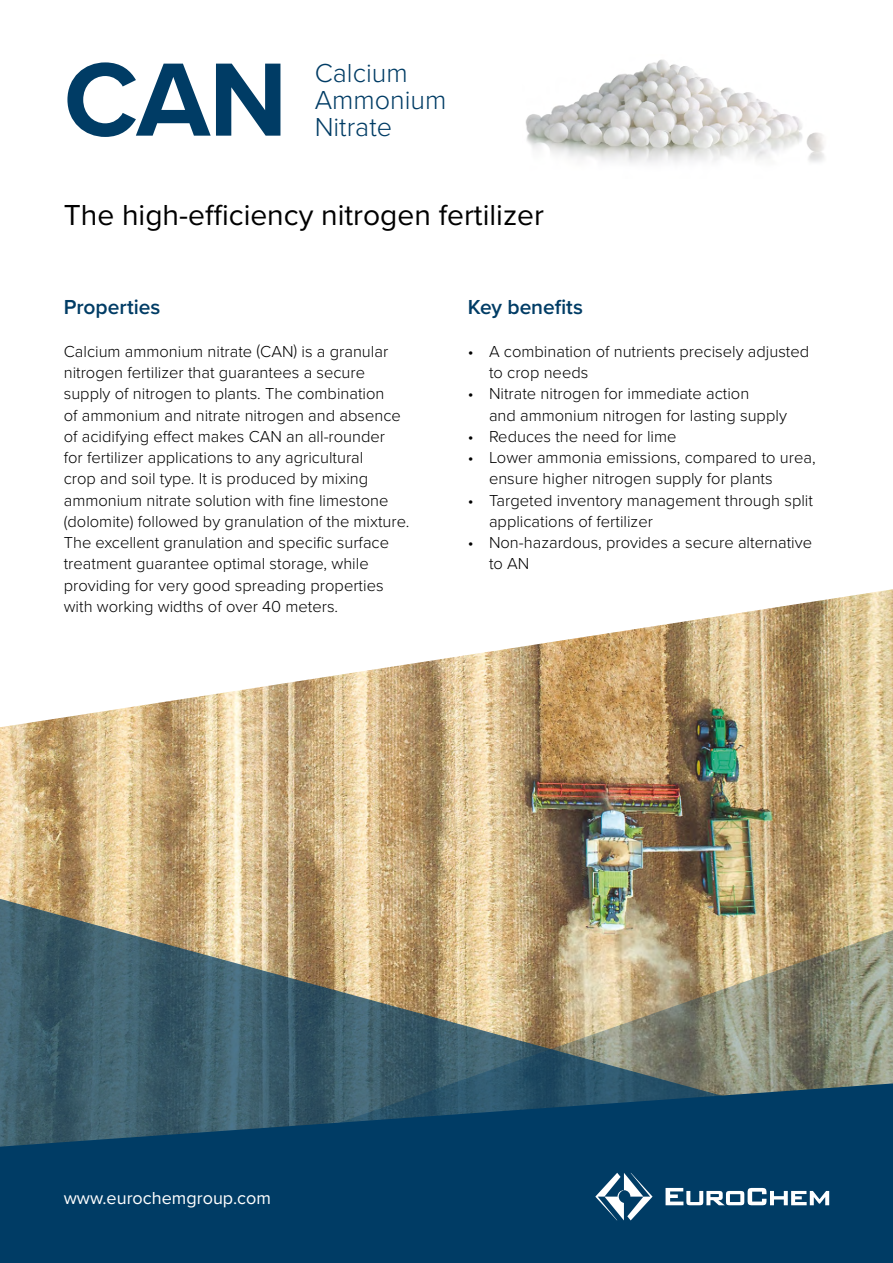
<style>
.page{position:relative;width:893px;height:1263px;background:#fff}
.page>*{position:absolute;margin:0;border:0;box-sizing:border-box;transform-origin:0 0}
.Product_Abbreviation{font:700 108px "Proxima Nova";color:#003c65}
.Product_Slogan{font:30px "Proxima Nova";color:#000}
.Product_Name{font:300 27px "Proxima Nova";color:#003c65}
.t1{font:600 21px "Proxima Nova";letter-spacing:-.005em;color:#003c65}
.Web_Address{font:18px "Proxima Nova";color:#fff}
.t2{font:300 16.5px/21.3px "Proxima Nova";color:#000}
</style>
<div class="page">
<img style="left:0;top:727px;width:893px;height:166px">
<div style="left:0;top:1148px;width:893px;height:115px;background:#003c65"></div>
<svg style="left:2px;top:589px;width:891px;height:138px"></svg>
<svg style="left:0;top:893px;width:893px;height:255px;background:#6c7973"></svg>
<svg style="left:666px;top:1188px;width:163px;height:17px"></svg>
<svg style="left:595px;top:1173px;width:57px;height:47px"></svg>
<img style="left:525px;top:59px;width:299px;height:104px">
<p class="Product_Abbreviation" style="left:64px;top:19px;width:225px">CAN</p>
<p class="Product_Name" style="left:315px;top:53px;width:94px">Calcium</p>
<p class="Product_Name" style="left:315px;top:80px;width:133px">Ammonium</p>
<p class="Product_Name" style="left:315px;top:107px;width:79px">Nitrate</p>
<p class="Product_Slogan" style="left:64px;top:192px;width:482px">The high-efficiency nitrogen fertilizer</p>
<p class="t1" style="left:64px;top:292px;width:98px">Properties</p>
<p class="t2" style="left:64px;top:340px;width:347px">Calcium ammonium nitrate (CAN) is a granular nitrogen fertilizer that guarantees a secure supply of nitrogen to plants. The combination<br>of ammonium and nitrate nitrogen and absence of acidifying effect makes CAN an all-rounder<br>for fertilizer applications to any agricultural<br>crop and soil type. It is produced by mixing ammonium nitrate solution with fine limestone (dolomite) followed by granulation of the mixture.<br>The excellent granulation and specific surface treatment guarantee optimal storage, while providing for very good spreading properties with working widths of over 40 meters.</p>
<p class="t1" style="left:468px;top:292px;width:117px">Key benefits</p>
<p class="t2" style="left:489px;top:340px;width:322px;text-indent:-21px">• A combination of nutrients precisely adjusted to crop needs</p>
<p class="t2" style="left:489px;top:382px;width:299px;text-indent:-21px">• Nitrate nitrogen for immediate action<br>and ammonium nitrogen for lasting supply</p>
<p class="t2" style="left:468px;top:425px;width:210px">• Reduces the need for lime</p>
<p class="t2" style="left:489px;top:446px;width:328px;text-indent:-21px">• Lower ammonia emissions, compared to urea, ensure higher nitrogen supply for plants</p>
<p class="t2" style="left:489px;top:489px;width:325px;text-indent:-21px">• Targeted inventory management through split applications of fertilizer</p>
<p class="t2" style="left:489px;top:531px;width:325px;text-indent:-21px">• Non-hazardous, provides a secure alternative to AN</p>
<p class="Web_Address" style="left:64px;top:1184px;width:209px">www.eurochemgroup.com</p>
</div>
